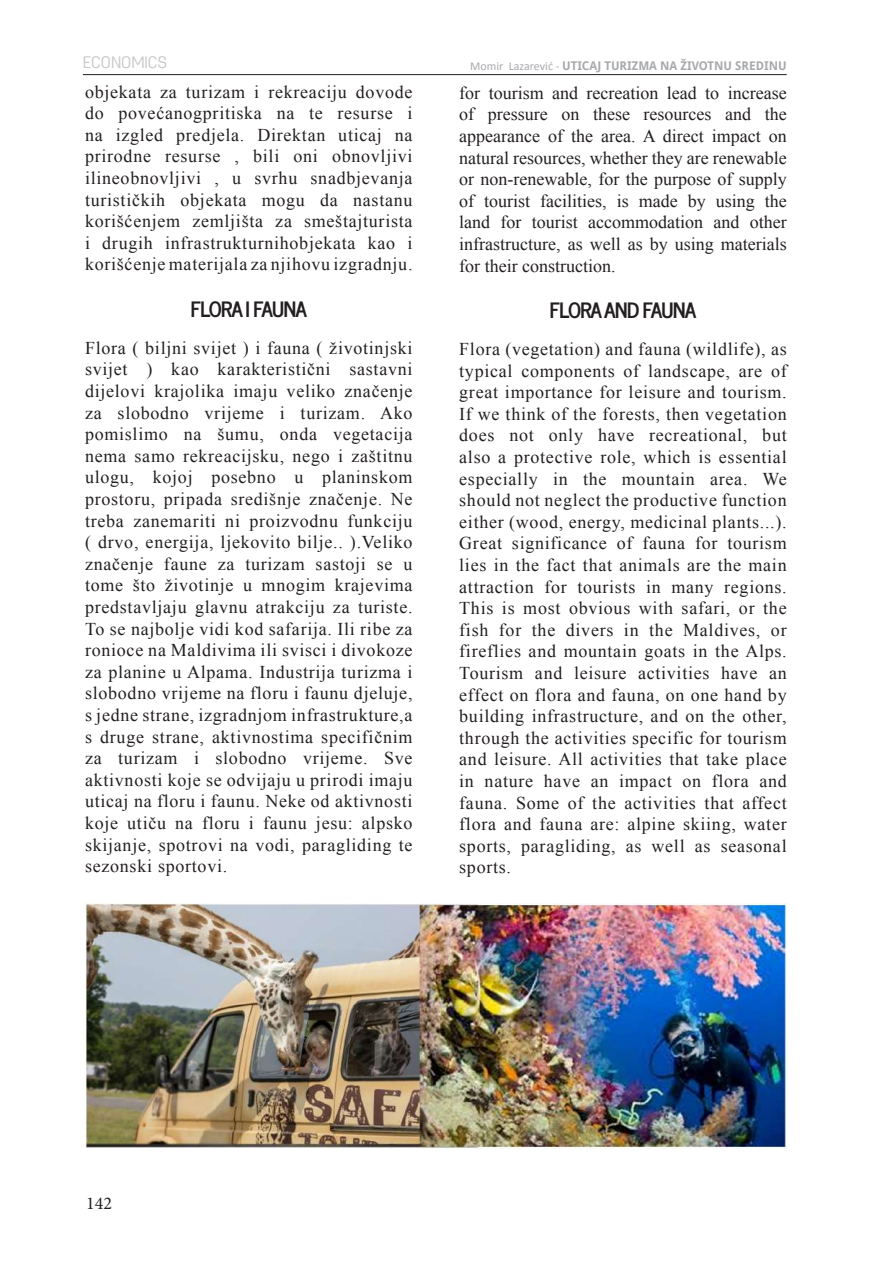
<style>
.page{position:relative;width:893px;height:1263px;background:#fff}
.page>*{position:absolute;margin:0;border:0;box-sizing:border-box;transform-origin:0 0}
.t1{font:700 21px "News Cycle";letter-spacing:-.05em;color:#231f20}
.t2{font:18px/21.6px "Times New Roman";letter-spacing:.04em;color:#231f20;text-align:justify}
.t3{font:18px "Minion Pro";color:#231f20}
.t4{font:300 16.5px "Antartida Rnd W04";letter-spacing:-.005em;color:#c8c6c6}
.t5{font:700 12px "Droid Sans";color:#a8a9ad}
.s1{font-family:"Calibri";font-weight:400}
</style>
<div class="page">
<hr style="left:83px;top:74px;width:704px;height:1px;background:#231f20">
<img style="left:85px;top:903px;width:702px;height:245px">
<p class="t4" style="left:83px;top:53px;width:86px">ECONOMICS</p>
<p class="t5" style="left:470px;top:57px;width:318px"><span class="s1">Momir Lazarević -</span> UTICAJ TURIZMA NA ŽIVOTNU SREDINU</p>
<p class="t2" style="left:85px;top:80px;width:329px">objekata za turizam i rekreaciju dovode do povećanogpritiska na te resurse i na izgled predjela. Direktan uticaj na prirodne resurse , bili oni obnovljivi ilineobnovljivi , u svrhu snadbjevanja turističkih objekata mogu da nastanu korišćenjem zemljišta za smeštajturista i drugih infrastrukturnihobjekata kao i korišćenje materijala za njihovu izgradnju.</p>
<p class="t1" style="left:190px;top:291px;width:118px">FLORA I FAUNA</p>
<p class="t2" style="left:85px;top:337px;width:329px">Flora ( biljni svijet ) i fauna ( životinjski svijet ) kao karakteristični sastavni dijelovi krajolika imaju veliko značenje za slobodno vrijeme i turizam. Ako pomislimo na šumu, onda vegetacija nema samo rekreacijsku, nego i zaštitnu ulogu, kojoj posebno u planinskom prostoru, pripada središnje značenje. Ne treba zanemariti ni proizvodnu funkciju ( drvo, energija, ljekovito bilje.. ).Veliko značenje faune za turizam sastoji se u tome što životinje u mnogim krajevima predstavljaju glavnu atrakciju za turiste.<br>To se najbolje vidi kod safarija. Ili ribe za ronioce na Maldivima ili svisci i divokoze za planine u Alpama. Industrija turizma i slobodno vrijeme na floru i faunu djeluje, s jedne strane, izgradnjom infrastrukture,a s druge strane, aktivnostima specifičnim za turizam i slobodno vrijeme. Sve aktivnosti koje se odvijaju u prirodi imaju uticaj na floru i faunu. Neke od aktivnosti koje utiču na floru i faunu jesu: alpsko skijanje, spotrovi na vodi, paragliding te sezonski sportovi.</p>
<p class="t2" style="left:459px;top:82px;width:329px">for tourism and recreation lead to increase of pressure on these resources and the appearance of the area. A direct impact on natural resources, whether they are renewable or non-renewable, for the purpose of supply of tourist facilities, is made by using the land for tourist accommodation and other infrastructure, as well as by using materials for their construction.</p>
<p class="t1" style="left:550px;top:292px;width:148px">FLORA AND FAUNA</p>
<p class="t2" style="left:459px;top:338px;width:329px">Flora (vegetation) and fauna (wildlife), as typical components of landscape, are of great importance for leisure and tourism.<br>If we think of the forests, then vegetation does not only have recreational, but also a protective role, which is essential especially in the mountain area. We should not neglect the productive function either (wood, energy, medicinal plants...).<br>Great significance of fauna for tourism lies in the fact that animals are the main attraction for tourists in many regions.<br>This is most obvious with safari, or the fish for the divers in the Maldives, or fireflies and mountain goats in the Alps.<br>Tourism and leisure activities have an effect on flora and fauna, on one hand by building infrastructure, and on the other, through the activities specific for tourism and leisure. All activities that take place in nature have an impact on flora and fauna. Some of the activities that affect flora and fauna are: alpine skiing, water sports, paragliding, as well as seasonal sports.</p>
<p class="t3" style="left:86px;top:1191px;width:27px">142</p>
</div>
